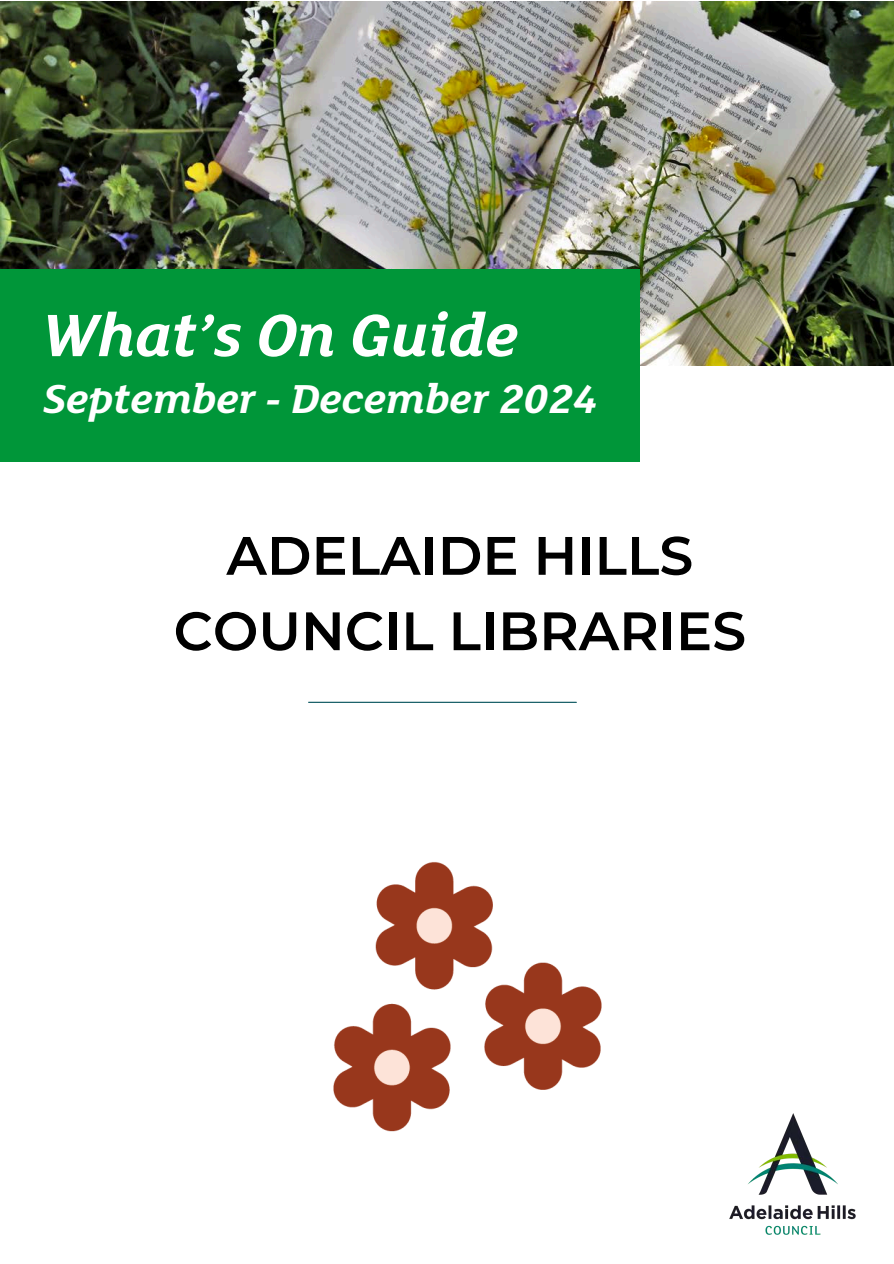
<style>
.page{position:relative;width:894px;height:1264px;background:#fff}
.page>*{position:absolute;margin:0;border:0;box-sizing:border-box;transform-origin:0 0}
.t1{font:italic 700 64.95px "FS Lola";color:#fff}
.t2{font:600 54px/75.3px "Montserrat";color:#000;text-align:center}
.t3{font:italic 700 43.95px "FS Lola";color:#fff}
</style>
<div class="page">
<img style="left:0;top:1px;width:893px;height:365px">
<div style="left:0;top:269px;width:638px;height:193px;background:#009639"></div>
<hr style="left:308px;top:701px;width:268px;height:2px;background:#005059">
<img style="left:729px;top:1113px;width:126px;height:122px">
<img style="left:333px;top:862px;width:269px;height:270px">
<p class="t1" style="left:42px;top:307px;width:477px">What’s On Guide</p>
<p class="t3" style="left:42px;top:380px;width:556px">September - December 2024</p>
<p class="t2" style="left:173px;top:517px;width:574px">ADELAIDE HILLS<br>COUNCIL LIBRARIES</p>
</div>
